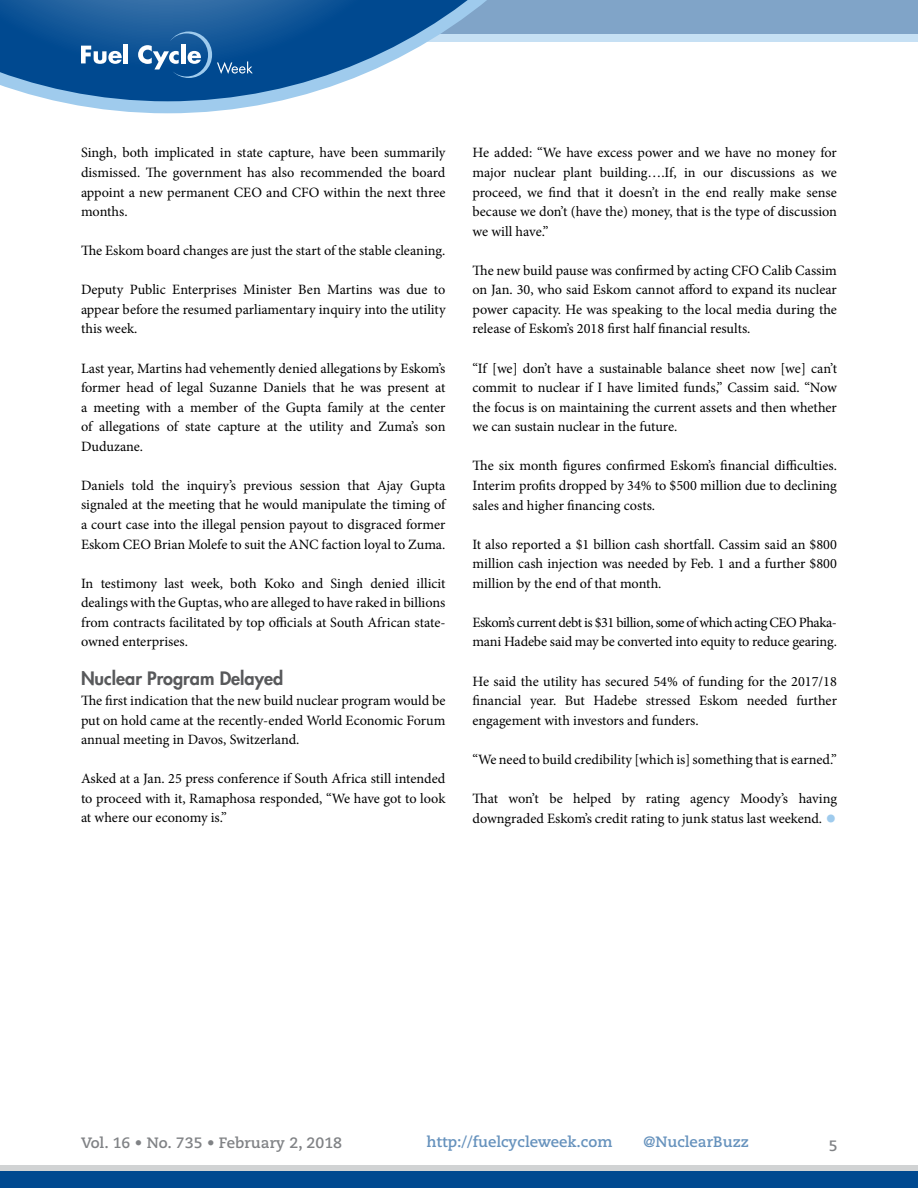
<style>
.page{position:relative;width:918px;height:1188px;background:#fff}
.page>*{position:absolute;margin:0;border:0;box-sizing:border-box;transform-origin:0 0}
.t1{font:800 18px "Futura";color:#58595b}
.t2{font:700 15px "Caecilia";color:#6692bd}
.t3{font:700 15px "Caecilia";color:#808285}
.t4{font:14.25px/19.5px "Minion Pro";letter-spacing:-.005em;color:#000;text-align:justify}
.t5{font:14.25px/19.5px "Minion Pro";letter-spacing:-.025em;color:#000}
.s1{font-size:30px;color:#9fcbed}
</style>
<div class="page">
<div style="left:0;top:1166px;width:918px;height:22px;background:#d1d3d4"></div>
<div style="left:0;top:0;width:918px;height:36px;background:#80a4c8"></div>
<div style="left:0;top:34px;width:918px;height:7px;background:#c6e0f4"></div>
<div style="left:0;top:1171px;width:918px;height:17px;background:#004990"></div>
<svg style="left:0;top:0;width:675px;height:113px"></svg>
<svg style="left:81px;top:46px;width:41px;height:18px"></svg>
<hr style="left:124px;top:44px;width:4px;height:19px;background:#fff">
<svg style="left:138px;top:32px;width:115px;height:46px;background:#306ca6"></svg>
<p class="t4" style="left:81px;top:143px;width:366px">Singh, both implicated in state capture, have been summarily dismissed. The government has also recommended the board appoint a new permanent CEO and CFO within the next three months.</p>
<p class="t4" style="left:81px;top:241px;width:366px">The Eskom board changes are just the start of the stable cleaning.</p>
<p class="t4" style="left:81px;top:280px;width:366px">Deputy Public Enterprises Minister Ben Martins was due to appear before the resumed parliamentary inquiry into the utility this week.</p>
<p class="t4" style="left:81px;top:358px;width:366px">Last year, Martins had vehemently denied allegations by Eskom’s former head of legal Suzanne Daniels that he was present at a meeting with a member of the Gupta family at the center of allegations of state capture at the utility and Zuma’s son Duduzane.</p>
<p class="t4" style="left:81px;top:476px;width:366px">Daniels told the inquiry’s previous session that Ajay Gupta signaled at the meeting that he would manipulate the timing of a court case into the illegal pension payout to disgraced former Eskom CEO Brian Molefe to suit the ANC faction loyal to Zuma.</p>
<p class="t4" style="left:81px;top:574px;width:366px">In testimony last week, both Koko and Singh denied illicit dealings with the Guptas, who are alleged to have raked in billions from contracts facilitated by top officials at South African state&shy;owned enterprises.</p>
<p class="t1" style="left:81px;top:667px;width:204px">Nuclear Program Delayed</p>
<p class="t4" style="left:81px;top:691px;width:366px">The first indication that the new build nuclear program would be put on hold came at the recently-ended World Economic Forum annual meeting in Davos, Switzerland.</p>
<p class="t4" style="left:81px;top:769px;width:366px">Asked at a Jan. 25 press conference if South Africa still intended to proceed with it, Ramaphosa responded, “We have got to look at where our economy is.”</p>
<p class="t4" style="left:473px;top:143px;width:366px">He added: “We have excess power and we have no money for major nuclear plant building….If, in our discussions as we proceed, we find that it doesn’t in the end really make sense because we don’t (have the) money, that is the type of discussion we will have.”</p>
<p class="t4" style="left:473px;top:261px;width:366px">The new build pause was confirmed by acting CFO Calib Cassim on Jan. 30, who said Eskom cannot afford to expand its nuclear power capacity. He was speaking to the local media during the release of Eskom’s 2018 first half financial results.</p>
<p class="t4" style="left:473px;top:358px;width:366px">“If [we] don’t have a sustainable balance sheet now [we] can’t commit to nuclear if I have limited funds,” Cassim said. “Now the focus is on maintaining the current assets and then whether we can sustain nuclear in the future.</p>
<p class="t4" style="left:473px;top:456px;width:366px">The six month figures confirmed Eskom’s financial difficulties.<br>Interim profits dropped by 34% to $500 million due to declining sales and higher financing costs.</p>
<p class="t4" style="left:473px;top:534px;width:366px">It also reported a $1 billion cash shortfall. Cassim said an $800 million cash injection was needed by Feb. 1 and a further $800 million by the end of that month.</p>
<p class="t5" style="left:473px;top:613px;width:366px">Eskom’s current debt is $31 billion, some of which acting CEO Phaka&shy;mani Hadebe said may be converted into equity to reduce gearing.</p>
<p class="t4" style="left:473px;top:671px;width:366px">He said the utility has secured 54% of funding for the 2017/18 financial year. But Hadebe stressed Eskom needed further engagement with investors and funders.</p>
<p class="t4" style="left:473px;top:750px;width:366px">“We need to build credibility [which is] something that is earned.”</p>
<p class="t4" style="left:473px;top:789px;width:366px">That won’t be helped by rating agency Moody’s having downgraded Eskom’s credit rating to junk status last weekend. <span class="s1">•</span></p>
<p class="t3" style="left:81px;top:1134px;width:263px">Vol. 16 • No. 735 • February 2, 2018</p>
<p class="t2" style="left:427px;top:1133px;width:187px">http://fuelcycleweek.com</p>
<p class="t2" style="left:643px;top:1133px;width:107px">@NuclearBuzz</p>
<p class="t3" style="left:829px;top:1137px;width:10px">5</p>
</div>
